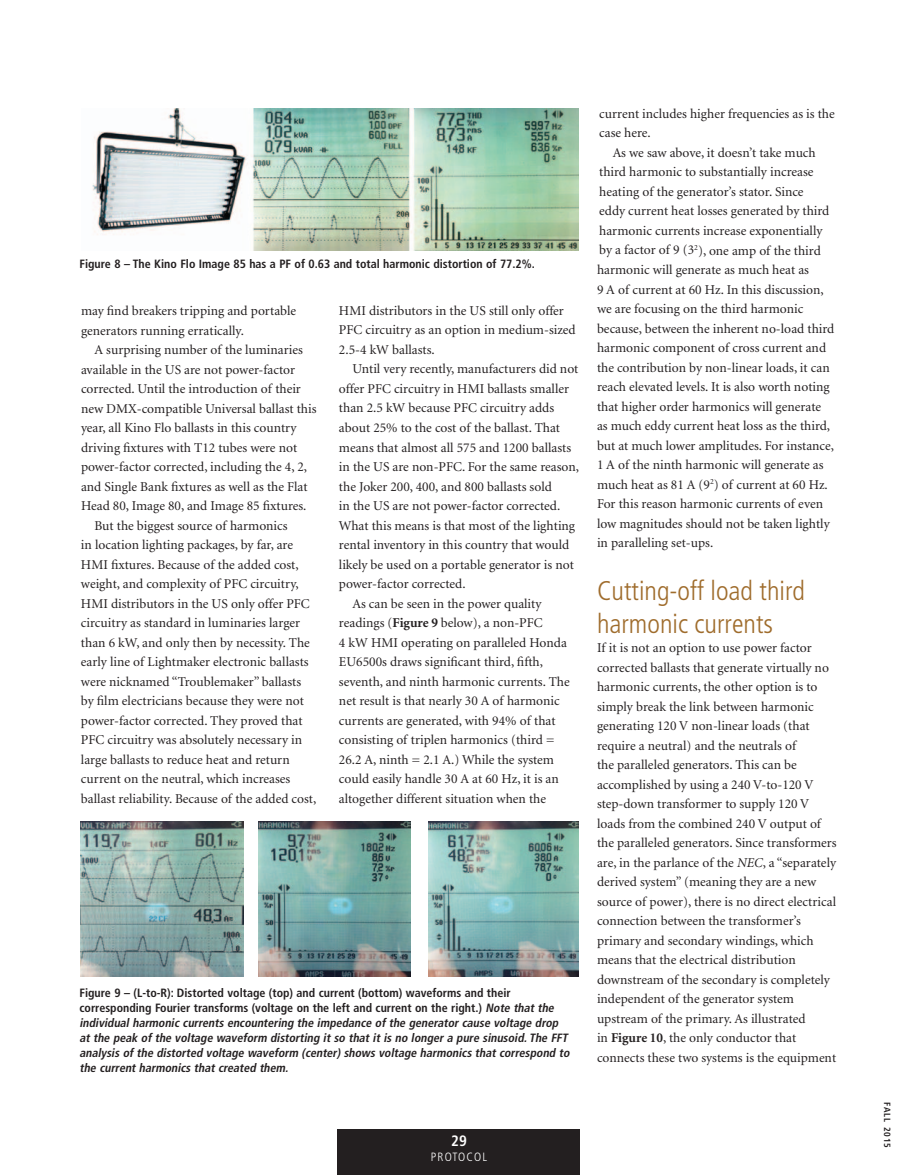
<style>
.page{position:relative;width:918px;height:1175px;background:#fff}
.page>*{position:absolute;margin:0;border:0;box-sizing:border-box;transform-origin:0 0}
.t1{font:300 condensed 27px/33px "Frutiger";color:#9f6c2c}
.t2{font:700 condensed 15px "Frutiger";color:#fff}
.t3{font:13.5px/19.5px "Minion";color:#231f20}
.t4{font:italic 700 condensed 12px/15px "Frutiger";color:#231f20}
.t5{font:700 condensed 12px "Frutiger";color:#231f20}
.t6{font:300 condensed 12px "Frutiger";letter-spacing:.1em;color:#fff}
.t7{font:700 condensed 9px "Frutiger";letter-spacing:.1em;color:#231f20}
.s1{font-weight:700}
.s2{font-style:normal}
.s3{font-style:italic}
</style>
<div class="page">
<div style="left:338px;top:1129px;width:242px;height:45px;background:#231f20"></div>
<img style="left:92px;top:108px;width:487px;height:142px">
<img style="left:81px;top:821px;width:163px;height:155px">
<img style="left:258px;top:821px;width:152px;height:155px">
<img style="left:428px;top:821px;width:151px;height:155px">
<p class="t5" style="left:80px;top:257px;width:457px">Figure 8 – The Kino Flo Image 85 has a PF of 0.63 and total harmonic distortion of 77.2%.</p>
<p class="t3" style="left:81px;top:301px;width:217px">may find breakers tripping and portable generators running erratically.</p>
<p class="t3" style="left:94px;top:340px;width:210px">A surprising number of the luminaries</p>
<p class="t3" style="left:81px;top:360px;width:216px">available in the US are not power-factor</p>
<p class="t3" style="left:81px;top:379px;width:221px">corrected. Until the introduction of their</p>
<p class="t3" style="left:81px;top:399px;width:237px">new DMX-compatible Universal ballast this</p>
<p class="t3" style="left:81px;top:418px;width:217px">year, all Kino Flo ballasts in this country</p>
<p class="t3" style="left:81px;top:438px;width:218px">driving fixtures with T12 tubes were not</p>
<p class="t3" style="left:81px;top:457px;width:228px">power-factor corrected, including the 4, 2,</p>
<p class="t3" style="left:81px;top:477px;width:228px">and Single Bank fixtures as well as the Flat</p>
<p class="t3" style="left:81px;top:496px;width:227px">Head 80, Image 80, and Image 85 fixtures.</p>
<p class="t3" style="left:94px;top:516px;width:195px">But the biggest source of harmonics</p>
<p class="t3" style="left:81px;top:535px;width:214px">in location lighting packages, by far, are</p>
<p class="t3" style="left:81px;top:555px;width:219px">HMI fixtures. Because of the added cost,</p>
<p class="t3" style="left:81px;top:574px;width:219px">weight, and complexity of PFC circuitry,</p>
<p class="t3" style="left:81px;top:594px;width:230px">HMI distributors in the US only offer PFC</p>
<p class="t3" style="left:81px;top:613px;width:221px">circuitry as standard in luminaries larger</p>
<p class="t3" style="left:81px;top:633px;width:231px">than 6 kW, and only then by necessity. The</p>
<p class="t3" style="left:81px;top:652px;width:229px">early line of Lightmaker electronic ballasts</p>
<p class="t3" style="left:81px;top:672px;width:222px">were nicknamed “Troublemaker” ballasts</p>
<p class="t3" style="left:81px;top:691px;width:224px">by film electricians because they were not</p>
<p class="t3" style="left:81px;top:711px;width:223px">power-factor corrected. They proved that</p>
<p class="t3" style="left:81px;top:730px;width:223px">PFC circuitry was absolutely necessary in</p>
<p class="t3" style="left:81px;top:750px;width:210px">large ballasts to reduce heat and return</p>
<p class="t3" style="left:81px;top:769px;width:211px">current on the neutral, which increases</p>
<p class="t3" style="left:81px;top:789px;width:237px">ballast reliability. Because of the added cost,</p>
<p class="t3" style="left:339px;top:301px;width:238px">HMI distributors in the US still only offer<br>PFC circuitry as an option in medium-sized<br>2.5-4 kW ballasts.</p>
<p class="t3" style="left:352px;top:360px;width:228px">Until very recently, manufacturers did not</p>
<p class="t3" style="left:339px;top:379px;width:232px">offer PFC circuitry in HMI ballasts smaller</p>
<p class="t3" style="left:339px;top:399px;width:217px">than 2.5 kW because PFC circuitry adds</p>
<p class="t3" style="left:339px;top:418px;width:223px">about 25% to the cost of the ballast. That</p>
<p class="t3" style="left:339px;top:438px;width:234px">means that almost all 575 and 1200 ballasts</p>
<p class="t3" style="left:339px;top:457px;width:242px">in the US are non-PFC. For the same reason,</p>
<p class="t3" style="left:339px;top:477px;width:214px">the Joker 200, 400, and 800 ballasts sold</p>
<p class="t3" style="left:339px;top:496px;width:223px">in the US are not power-factor corrected.</p>
<p class="t3" style="left:339px;top:516px;width:238px">What this means is that most of the lighting</p>
<p class="t3" style="left:339px;top:535px;width:232px">rental inventory in this country that would</p>
<p class="t3" style="left:339px;top:555px;width:236px">likely be used on a portable generator is not</p>
<p class="t3" style="left:339px;top:574px;width:128px">power-factor corrected.</p>
<p class="t3" style="left:352px;top:594px;width:191px">As can be seen in the power quality</p>
<p class="t3" style="left:339px;top:613px;width:205px">readings (<span class="s1">Figure 9</span> below), a non-PFC</p>
<p class="t3" style="left:339px;top:633px;width:229px">4 kW HMI operating on paralleled Honda</p>
<p class="t3" style="left:339px;top:652px;width:205px">EU6500s draws significant third, fifth,</p>
<p class="t3" style="left:339px;top:672px;width:232px">seventh, and ninth harmonic currents. The</p>
<p class="t3" style="left:339px;top:691px;width:222px">net result is that nearly 30 A of harmonic</p>
<p class="t3" style="left:339px;top:711px;width:218px">currents are generated, with 94% of that</p>
<p class="t3" style="left:339px;top:730px;width:217px">consisting of triplen harmonics (third =</p>
<p class="t3" style="left:339px;top:750px;width:217px">26.2 A, ninth = 2.1 A.) While the system</p>
<p class="t3" style="left:339px;top:769px;width:221px">could easily handle 30 A at 60 Hz, it is an</p>
<p class="t3" style="left:339px;top:789px;width:209px">altogether different situation when the</p>
<p class="t4" style="left:79px;top:985px;width:494px"><span class="s2">Figure 9 – (L-to-R): Distorted voltage (top) and current (bottom) waveforms and their corresponding Fourier transforms (voltage on the left and current on the right.)</span> Note that the individual harmonic currents encountering the impedance of the generator cause voltage drop at the peak of the voltage waveform distorting it so that it is no longer a pure sinusoid.The FFT analysis of the distorted voltage waveform (center) shows voltage harmonics that correspond to the current harmonics that created them.</p>
<p class="t3" style="left:599px;top:104px;width:237px">current includes higher frequencies as is the case here.</p>
<p class="t3" style="left:597px;top:143px;width:239px;text-indent:16px">As we saw above, it doesn’t take much third harmonic to substantially increase heating of the generator’s stator. Since<br>eddy current heat losses generated by third harmonic currents increase exponentially by a factor of 9 (3<sup>2</sup>), one amp of the third harmonic will generate as much heat as<br>9 A of current at 60 Hz. In this discussion, we are focusing on the third harmonic because, between the inherent no-load third harmonic component of cross current and the contribution by non-linear loads, it can reach elevated levels. It is also worth noting that higher order harmonics will generate as much eddy current heat loss as the third, but at much lower amplitudes. For instance, 1 A of the ninth harmonic will generate as much heat as 81 A (9<sup>2</sup>) of current at 60 Hz.<br>For this reason harmonic currents of even low magnitudes should not be taken lightly in paralleling set-ups.</p>
<h1 class="t1" style="left:597px;top:574px;width:210px">Cutting-off load third harmonic currents</h1>
<p class="t3" style="left:597px;top:639px;width:241px">If it is not an option to use power factor corrected ballasts that generate virtually no harmonic currents, the other option is to simply break the link between harmonic generating 120 V non-linear loads (that require a neutral) and the neutrals of<br>the paralleled generators. This can be accomplished by using a 240 V-to-120 V step-down transformer to supply 120 V loads from the combined 240 V output of the paralleled generators. Since transformers are, in the parlance of the <span class="s3">NEC</span>, a “separately derived system” (meaning they are a new source of power), there is no direct electrical connection between the transformer’s primary and secondary windings, which means that the electrical distribution downstream of the secondary is completely independent of the generator system upstream of the primary. As illustrated<br>in <span class="s1">Figure 10</span>, the only conductor that connects these two systems is the equipment</p>
<p class="t2" style="left:451px;top:1132px;width:17px">29</p>
<p class="t6" style="left:431px;top:1150px;width:58px">PROTOCOL</p>
<p class="t7" style="left:893px;top:1102px;width:47px;rotate:90deg">FALL 2015</p>
</div>
